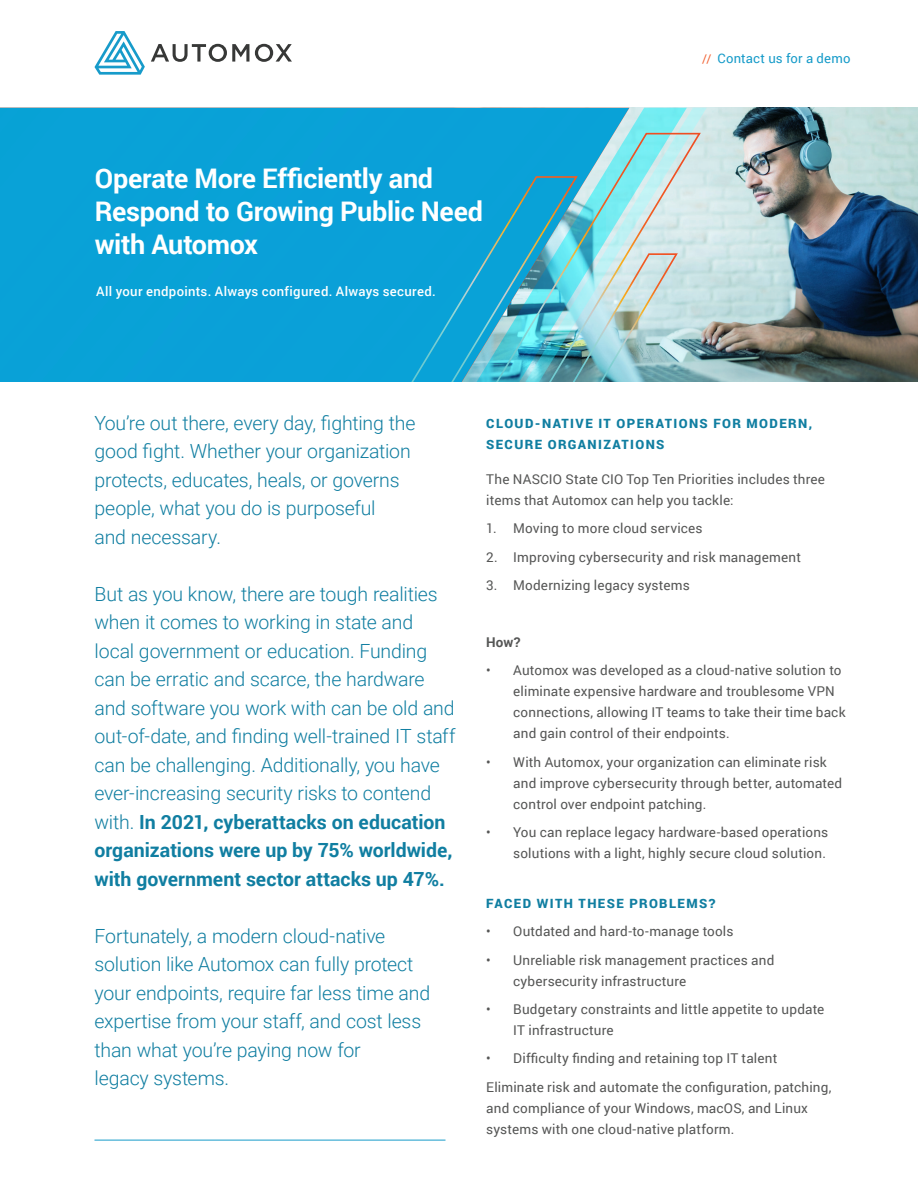
<style>
.page{position:relative;width:918px;height:1188px;background:#fff}
.page>*{position:absolute;margin:0;border:0;box-sizing:border-box;transform-origin:0 0}
.t1{font:700 27px/33px "Roboto";letter-spacing:-.01em;color:#fff}
.t2{font:300 19.5px/28.5px "Roboto";letter-spacing:-.01em;color:#107ea1}
.t3{font:13.5px/21px "Roboto";letter-spacing:.01em;color:#555655}
.t4{font:700 13.5px "Roboto";color:#555655}
.t5{font:500 13.2px "Roboto";letter-spacing:.025em;color:#fff}
.t6{font:13.2px "Roboto";letter-spacing:.015em;color:#169bc9}
.t7{font:900 12.75px/21px "Roboto";letter-spacing:.105em;color:#107ea1}
.s1{font-size:12px;color:#f16233}
.s2{font-weight:700}
</style>
<div class="page">
<img style="left:707px;top:108px;width:211px;height:274px">
<div style="left:0;top:108px;width:476px;height:274px;background:#09a1d7"></div>
<div style="left:476px;top:108px;width:49px;height:67px;background:#0aa1d8"></div>
<svg style="left:525px;top:108px;width:182px;height:274px;background:#68c7df"></svg>
<svg style="left:493px;top:131px;width:209px;height:251px;background:#7bc9dc"></svg>
<img style="left:408px;top:175px;width:271px;height:207px">
<svg style="left:151px;top:44px;width:141px;height:18px"></svg>
<svg style="left:95px;top:31px;width:50px;height:44px"></svg>
<hr style="left:94px;top:1140px;width:352px;height:1px;background:#169bc9">
<h1 class="t1" style="left:95px;top:161px;width:390px">Operate More Efficiently and<br>Respond to Growing Public Need with Automox</h1>
<p class="t5" style="left:96px;top:282px;width:341px">All your endpoints. Always configured. Always secured.</p>
<p class="t6" style="left:702px;top:49px;width:150px"><span class="s1">//</span> Contact us for a demo</p>
<h2 class="t2" style="left:94px;top:408px;width:322px">You’re out there, every day, fighting the good fight. Whether your organization protects, educates, heals, or governs people, what you do is purposeful<br>and necessary.</h2>
<p class="t2" style="left:94px;top:579px;width:363px">But as you know, there are tough realities when it comes to working in state and local government or education. Funding can be erratic and scarce, the hardware and software you work with can be old and out-of-date, and finding well-trained IT staff can be challenging. Additionally, you have ever-increasing security risks to contend with. <span class="s2">In 2021, cyberattacks on education organizations were up by 75% worldwide, with government sector attacks up 47%.</span></p>
<h2 class="t2" style="left:94px;top:921px;width:337px">Fortunately, a modern cloud-native solution like Automox can fully protect your endpoints, require far less time and expertise from your staff, and cost less than what you’re paying now for<br>legacy systems.</h2>
<p class="t7" style="left:486px;top:413px;width:328px">CLOUD-NATIVE IT OPERATIONS FOR MODERN,<br>SECURE ORGANIZATIONS</p>
<p class="t3" style="left:486px;top:468px;width:340px">The NASCIO State CIO Top Ten Priorities includes three items that Automox can help you tackle:</p>
<p class="t3" style="left:486px;top:517px;width:218px">1. Moving to more cloud services</p>
<p class="t3" style="left:486px;top:546px;width:316px">2. Improving cybersecurity and risk management</p>
<p class="t3" style="left:486px;top:574px;width:205px">3. Modernizing legacy systems</p>
<p class="t4" style="left:486px;top:633px;width:36px">How?</p>
<p class="t3" style="left:513px;top:660px;width:334px;text-indent:-27px">• Automox was developed as a cloud-native solution to eliminate expensive hardware and troublesome VPN connections, allowing IT teams to take their time back and gain control of their endpoints.</p>
<p class="t3" style="left:513px;top:751px;width:330px;text-indent:-27px">• With Automox, your organization can eliminate risk and improve cybersecurity through better, automated control over endpoint patching.</p>
<p class="t3" style="left:486px;top:822px;width:344px;text-align:right">• You can replace legacy hardware-based operations solutions with a light, highly secure cloud solution.</p>
<p class="t7" style="left:486px;top:892px;width:231px">FACED WITH THESE PROBLEMS?</p>
<p class="t3" style="left:486px;top:920px;width:249px">• Outdated and hard-to-manage tools</p>
<p class="t3" style="left:513px;top:949px;width:263px;text-indent:-27px">• Unreliable risk management practices and cybersecurity infrastructure</p>
<p class="t3" style="left:513px;top:998px;width:313px;text-indent:-27px">• Budgetary constraints and little appetite to update<br>IT infrastructure</p>
<p class="t3" style="left:486px;top:1044px;width:347px;line-height:28.5px">• Difficulty finding and retaining top IT talent<br>Eliminate risk and automate the configuration, patching,</p>
<p class="t3" style="left:486px;top:1097px;width:323px">and compliance of your Windows, macOS, and Linux systems with one cloud-native platform.</p>
</div>
